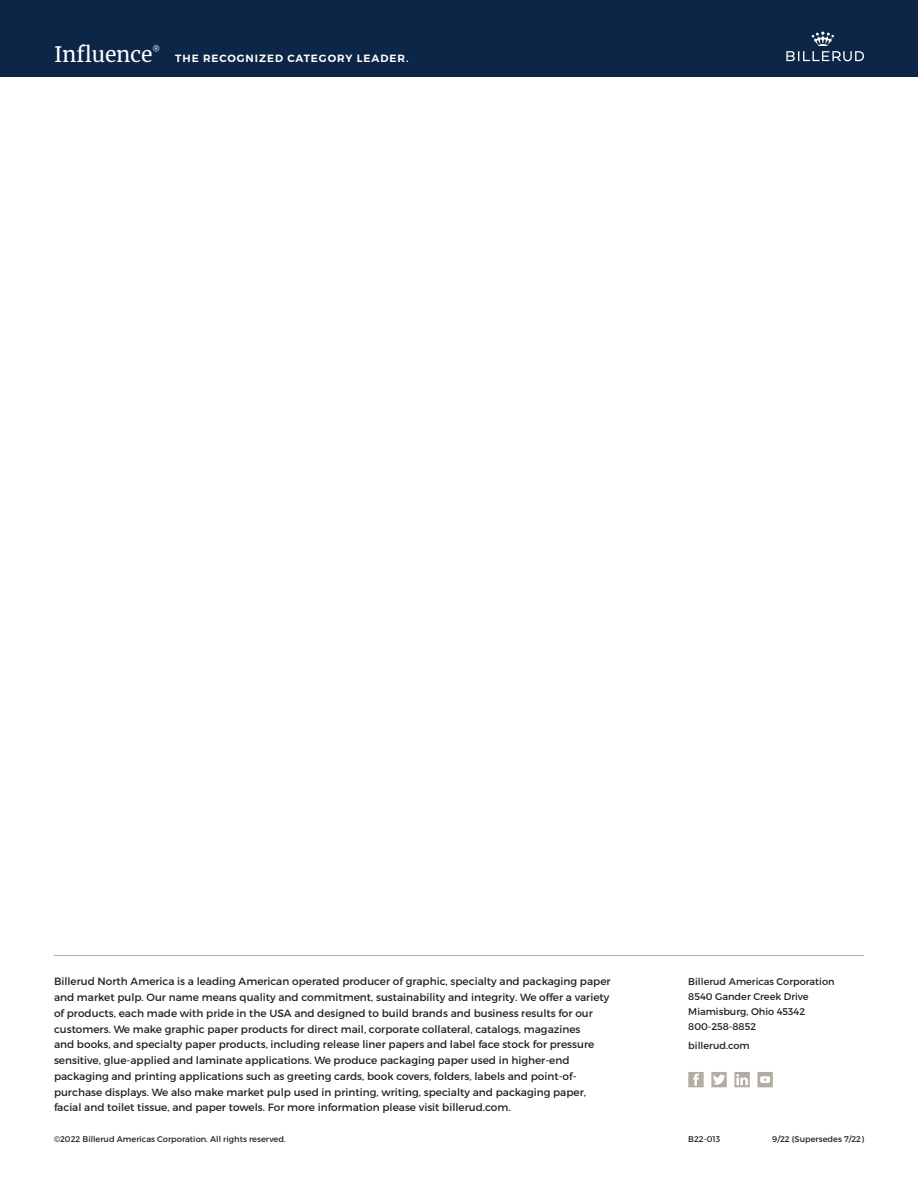
<style>
.page{position:relative;width:918px;height:1188px;background:#fff}
.page>*{position:absolute;margin:0;border:0;box-sizing:border-box;transform-origin:0 0}
.t1{font:21px "Merriweather";color:#fff}
.t2{font:10.5px/15.8px "Montserrat";color:#231f20}
.t3{font:600 10.5px "Montserrat";letter-spacing:.09em;color:#fff}
.t4{font:9.75px/15px "Montserrat";color:#231f20}
.t5{font:8.25px "Montserrat";color:#231f20}
.t6{font:7.35px "Merriweather";color:#fff}
</style>
<div class="page">
<div style="left:0;top:0;width:918px;height:76px;background:#0d2546"></div>
<svg style="left:786px;top:32px;width:78px;height:29px"></svg>
<svg style="left:757px;top:1072px;width:16px;height:15px"></svg>
<svg style="left:688px;top:1072px;width:16px;height:15px"></svg>
<svg style="left:734px;top:1072px;width:16px;height:15px"></svg>
<svg style="left:711px;top:1072px;width:16px;height:15px"></svg>
<hr style="left:54px;top:955px;width:810px;height:1px;background:#b3aca4">
<h1 class="t1" style="left:54px;top:39px;width:100px">Influence</h1>
<p class="t6" style="left:153px;top:44px;width:9px">®</p>
<p class="t3" style="left:175px;top:51px;width:235px">THE RECOGNIZED CATEGORY LEADER.</p>
<p class="t2" style="left:54px;top:974px;width:558px">Billerud North America is a leading American operated producer of graphic, specialty and packaging paper and market pulp. Our name means quality and commitment, sustainability and integrity. We offer a variety of products, each made with pride in the USA and designed to build brands and business results for our customers. We make graphic paper products for direct mail, corporate collateral, catalogs, magazines<br>and books, and specialty paper products, including release liner papers and label face stock for pressure sensitive, glue-applied and laminate applications. We produce packaging paper used in higher-end packaging and printing applications such as greeting cards, book covers, folders, labels and point-of&shy;purchase displays. We also make market pulp used in printing, writing, specialty and packaging paper, facial and toilet tissue, and paper towels. For more information please visit billerud.com.</p>
<p class="t4" style="left:688px;top:974px;width:148px">Billerud Americas Corporation<br>8540 Gander Creek Drive<br>Miamisburg, Ohio 45342<br>800-258-8852</p>
<p class="t4" style="left:688px;top:1038px;width:63px">billerud.com</p>
<p class="t5" style="left:54px;top:1134px;width:233px">©2022 Billerud Americas Corporation. All rights reserved.</p>
<p class="t5" style="left:688px;top:1134px;width:33px">B22-013</p>
<p class="t5" style="left:772px;top:1134px;width:93px">9/22 (Supersedes 7/22)</p>
</div>
